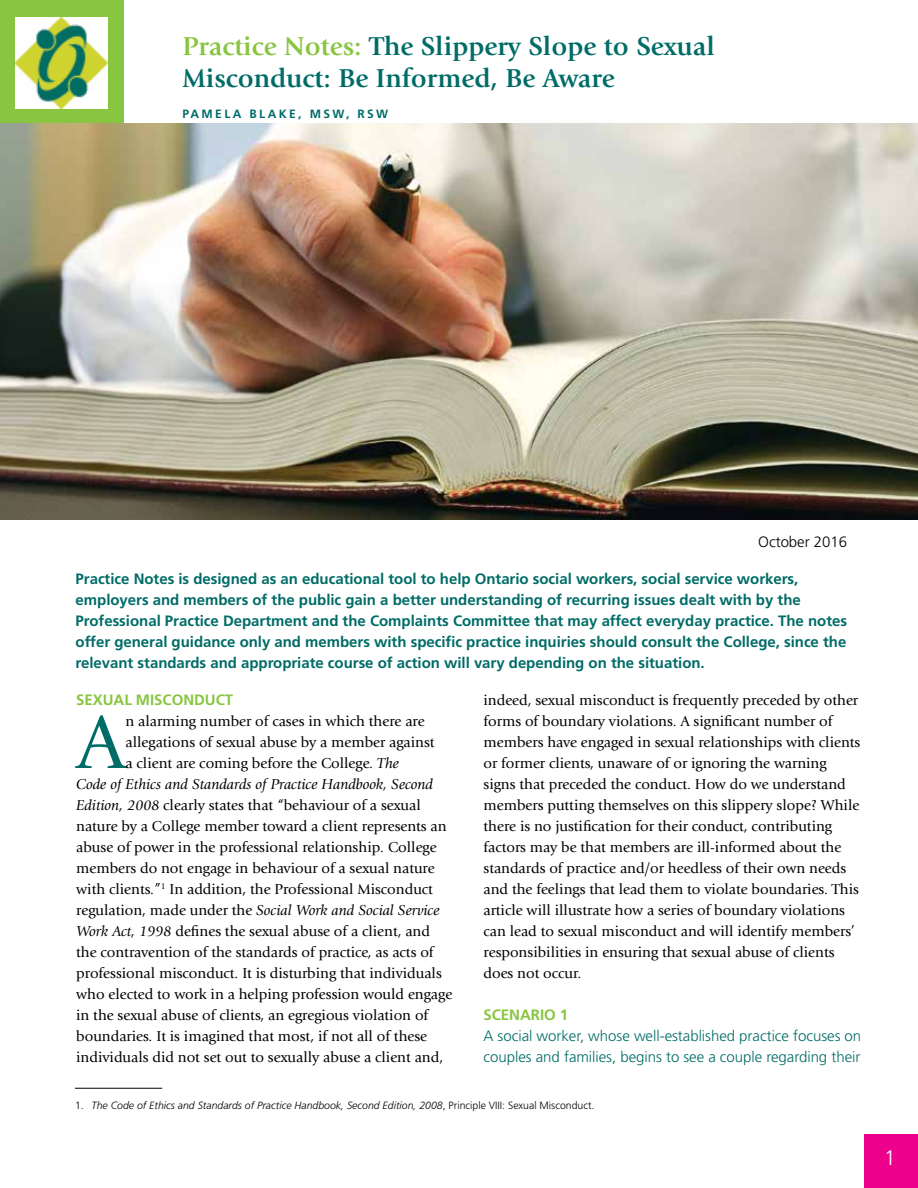
<style>
.page{position:relative;width:918px;height:1188px;background:#fff}
.page>*{position:absolute;margin:0;border:0;box-sizing:border-box;transform-origin:0 0}
.t1{font:78.6px "Giovanni Std";color:#006c67}
.t2{font:700 27px/32.4px "Giovanni Std";color:#006c67}
.t3{font:300 21px "Frutiger LT Std";color:#fff}
.t4{font:15px/21px "Giovanni Std";color:#000}
.t5{font:700 15px/21px "Frutiger LT Std";color:#006c67}
.t6{font:300 15px/21px "Frutiger LT Std";color:#006c67}
.t7{font:italic 15px "Giovanni Std";color:#000}
.t8{font:700 15px "Frutiger LT Std";color:#88c540}
.t9{font:300 15px "Frutiger LT Std";color:#000}
.t10{font:700 12px "Frutiger LT Std";letter-spacing:.2em;color:#006c67}
.t11{font:italic 300 10.5px "Frutiger LT Std";color:#000}
.s1{color:#88c540}
.s2{font-style:normal}
.s3{font-style:italic}
</style>
<div class="page">
<div style="left:865px;top:1135px;width:53px;height:53px;background:#ec008c"></div>
<div style="left:0;top:0;width:123px;height:124px;background:#88c540"></div>
<img style="left:0;top:124px;width:918px;height:395px">
<hr style="left:75px;top:1088px;width:87px;height:1px;background:#000">
<img style="left:16px;top:17px;width:91px;height:92px">
<h2 class="t2" style="left:182px;top:30px;width:534px"><span class="s1">Practice Notes:</span> The Slippery Slope to Sexual<br>Misconduct: Be Informed, Be Aware</h2>
<p class="t10" style="left:182px;top:106px;width:207px">PAMELA BLAKE, MSW, RSW</p>
<p class="t9" style="left:758px;top:533px;width:90px">October 2016</p>
<p class="t5" style="left:76px;top:569px;width:773px">Practice Notes is designed as an educational tool to help Ontario social workers, social service workers, employers and members of the public gain a better understanding of recurring issues dealt with by the Professional Practice Department and the Complaints Committee that may affect everyday practice. The notes offer general guidance only and members with specific practice inquiries should consult the College, since the relevant standards and appropriate course of action will vary depending on the situation.</p>
<p class="t4" style="left:484px;top:690px;width:378px">indeed, sexual misconduct is frequently preceded by other forms of boundary violations. A significant number of members have engaged in sexual relationships with clients or former clients, unaware of or ignoring the warning signs that preceded the conduct. How do we understand members putting themselves on this slippery slope? While there is no justification for their conduct, contributing factors may be that members are ill-informed about the standards of practice and/or heedless of their own needs and the feelings that lead them to violate boundaries. This article will illustrate how a series of boundary violations can lead to sexual misconduct and will identify members’ responsibilities in ensuring that sexual abuse of clients does not occur.</p>
<p class="t8" style="left:484px;top:1006px;width:86px">SCENARIO 1</p>
<p class="t6" style="left:484px;top:1026px;width:379px">A social worker, whose well-established practice focuses on couples and families, begins to see a couple regarding their</p>
<p class="t11" style="left:75px;top:1099px;width:521px"><span class="s2">1.</span> The Code of Ethics and Standards of Practice Handbook, Second Edition, 2008<span class="s2">, Principle VIII: Sexual Misconduct.</span></p>
<p class="t8" style="left:76px;top:691px;width:159px">SEXUAL MISCONDUCT</p>
<h1 class="t1" style="left:76px;top:698px;width:51px">A</h1>
<p class="t4" style="left:126px;top:711px;width:301px">n alarming number of cases in which there are</p>
<p class="t4" style="left:126px;top:732px;width:311px">allegations of sexual abuse by a member against</p>
<p class="t4" style="left:126px;top:753px;width:275px">a client are coming before the College. <span class="s3">The</span></p>
<p class="t7" style="left:76px;top:776px;width:358px">Code of Ethics and Standards of Practice Handbook, Second</p>
<p class="t4" style="left:76px;top:795px;width:346px"><span class="s3">Edition, 2008</span> clearly states that “behaviour of a sexual</p>
<p class="t4" style="left:76px;top:816px;width:372px">nature by a College member toward a client represents an</p>
<p class="t4" style="left:76px;top:837px;width:362px">abuse of power in the professional relationship. College</p>
<p class="t4" style="left:76px;top:858px;width:360px">members do not engage in behaviour of a sexual nature</p>
<p class="t4" style="left:76px;top:879px;width:358px">with clients.”<sup>1</sup> In addition, the Professional Misconduct</p>
<p class="t7" style="left:76px;top:902px;width:365px"><span class="s2">regulation, made under the</span> Social Work and Social Service</p>
<p class="t4" style="left:76px;top:921px;width:355px"><span class="s3">Work Act, 1998</span> defines the sexual abuse of a client, and</p>
<p class="t4" style="left:76px;top:942px;width:359px">the contravention of the standards of practice, as acts of</p>
<p class="t4" style="left:76px;top:963px;width:367px">professional misconduct. It is disturbing that individuals</p>
<p class="t4" style="left:76px;top:984px;width:378px">who elected to work in a helping profession would engage</p>
<p class="t4" style="left:76px;top:1005px;width:354px">in the sexual abuse of clients, an egregious violation of</p>
<p class="t4" style="left:76px;top:1026px;width:353px">boundaries. It is imagined that most, if not all of these</p>
<p class="t4" style="left:76px;top:1047px;width:369px">individuals did not set out to sexually abuse a client and,</p>
<h3 class="t3" style="left:884px;top:1146px;width:13px">1</h3>
</div>
